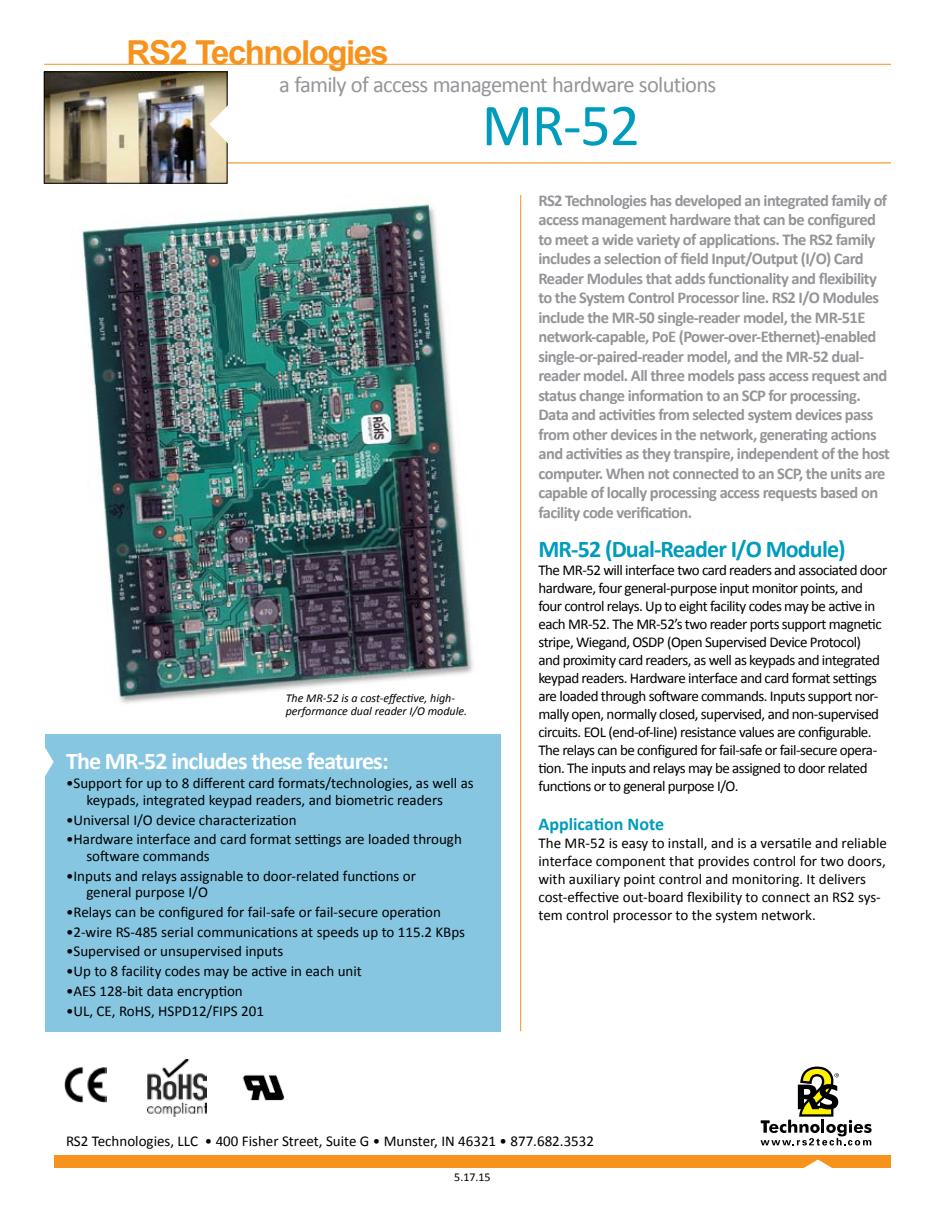
<style>
.page{position:relative;width:945px;height:1215px;background:#fff}
.page>*{position:absolute;margin:0;border:0;box-sizing:border-box;transform-origin:0 0}
.t1{font:60px "Calibri";color:#009cbc}
.t2{font:700 33px "Arial";letter-spacing:-.045em;color:#f7931d}
.t3{font:700 24px "Calibri";letter-spacing:-.035em;color:#fff}
.t4{font:700 24px "Calibri";letter-spacing:-.035em;color:#009cbc}
.t5{font:22.5px "Calibri";letter-spacing:-.03em;color:#939598}
.t6{font:700 18px "Calibri";color:#009cbc}
.t7{font:700 16.5px/19.5px "Calibri";letter-spacing:-.035em;color:#939598}
.t8{font:15px/18px "Calibri";letter-spacing:-.01em;color:#000}
.t9{font:15px/18px "Calibri";letter-spacing:-.035em;color:#000}
.t10{font:italic 12px/13.5px "Calibri";color:#000}
.t11{font:12px "Calibri";color:#000}
</style>
<div class="page">
<img style="left:81px;top:204px;width:392px;height:500px">
<hr style="left:215px;top:162px;width:676px;height:1px;background:#f7931d">
<img style="left:46px;top:73px;width:179px;height:109px">
<div style="left:44px;top:71px;width:183px;height:113px;border:1px solid #000"></div>
<hr style="left:44px;top:64px;width:847px;height:1px;background:#f7931d">
<svg style="left:209px;top:102px;width:19px;height:45px"></svg>
<div style="left:54px;top:1155px;width:837px;height:12px;background:#f7931d"></div>
<svg style="left:803px;top:1160px;width:30px;height:8px"></svg>
<svg style="left:761px;top:1067px;width:111px;height:79px"></svg>
<div style="left:45px;top:734px;width:455px;height:297px;background:#87c6e1"></div>
<svg style="left:45px;top:747px;width:9px;height:29px"></svg>
<hr style="left:520px;top:195px;width:1px;height:836px;background:#f7931d">
<img style="left:147px;top:1059px;width:60px;height:57px">
<img style="left:65px;top:1067px;width:41px;height:35px">
<img style="left:242px;top:1074px;width:43px;height:27px">
<h2 class="t2" style="left:127px;top:34px;width:264px">RS2 Technologies</h2>
<h3 class="t5" style="left:279px;top:71px;width:438px">a family of access management hardware solutions</h3>
<h1 class="t1" style="left:482px;top:88px;width:160px">MR-52</h1>
<p class="t10" style="left:286px;top:690px;width:183px">The MR-52 is a cost-effective, high&shy;performance dual reader I/O module.</p>
<h3 class="t3" style="left:66px;top:746px;width:324px">The MR-52 includes these features:</h3>
<p class="t8" style="left:86px;top:775px;width:389px;line-height:16.5px;text-indent:-20px">•Support for up to 8 different card formats/technologies, as well as keypads, integrated keypad readers, and biometric readers</p>
<p class="t8" style="left:66px;top:810px;width:232px">•Universal I/O device characterization</p>
<p class="t8" style="left:86px;top:831px;width:377px;line-height:16.5px;text-indent:-20px">•Hardware interface and card format settings are loaded through software commands</p>
<p class="t8" style="left:86px;top:867px;width:331px;line-height:16.5px;text-indent:-20px">•Inputs and relays assignable to door-related functions or general purpose I/O</p>
<p class="t8" style="left:66px;top:902px;width:377px">•Relays can be configured for fail-safe or fail-secure operation</p>
<p class="t8" style="left:66px;top:922px;width:401px">•2-wire RS-485 serial communications at speeds up to 115.2 KBps</p>
<p class="t8" style="left:66px;top:942px;width:219px">•Supervised or unsupervised inputs</p>
<p class="t8" style="left:66px;top:961px;width:297px">•Up to 8 facility codes may be active in each unit</p>
<p class="t8" style="left:66px;top:981px;width:178px">•AES 128-bit data encryption</p>
<p class="t8" style="left:66px;top:1001px;width:199px">•UL, CE, RoHS, HSPD12/FIPS 201</p>
<p class="t7" style="left:538px;top:190px;width:353px">RS2 Technologies has developed an integrated family of access management hardware that can be configured to meet a wide variety of applications. The RS2 family includes a selection of field Input/Output (I/O) Card Reader Modules that adds functionality and flexibility to the System Control Processor line. RS2 I/O Modules include the MR-50 single-reader model, the MR-51E network-capable, PoE (Power-over-Ethernet)-enabled single-or-paired-reader model, and the MR-52 dual&shy;reader model. All three models pass access request and status change information to an SCP for processing.<br>Data and activities from selected system devices pass from other devices in the network, generating actions and activities as they transpire, independent of the host computer. When not connected to an SCP, the units are capable of locally processing access requests based on facility code verification.</p>
<h3 class="t4" style="left:538px;top:535px;width:309px">MR-52 (Dual-Reader I/O Module)</h3>
<p class="t9" style="left:538px;top:561px;width:350px">The MR-52 will interface two card readers and associated door hardware, four general-purpose input monitor points, and four control relays. Up to eight facility codes may be active in each MR-52. The MR-52’s two reader ports support magnetic stripe, Wiegand, OSDP (Open Supervised Device Protocol)<br>and proximity card readers, as well as keypads and integrated keypad readers. Hardware interface and card format settings are loaded through software commands. Inputs support nor&shy;mally open, normally closed, supervised, and non-supervised circuits. EOL (end-of-line) resistance values are configurable.<br>The relays can be configured for fail-safe or fail-secure opera&shy;tion. The inputs and relays may be assigned to door related functions or to general purpose I/O.</p>
<p class="t6" style="left:538px;top:812px;width:127px">Application Note</p>
<p class="t8" style="left:538px;top:833px;width:350px">The MR-52 is easy to install, and is a versatile and reliable interface component that provides control for two doors, with auxiliary point control and monitoring. It delivers cost-effective out-board flexibility to connect an RS2 sys&shy;tem control processor to the system network.</p>
<p class="t8" style="left:66px;top:1131px;width:530px">RS2 Technologies, LLC • 400 Fisher Street, Suite G • Munster, IN 46321 • 877.682.3532</p>
<p class="t11" style="left:454px;top:1169px;width:38px">5.17.15</p>
</div>
